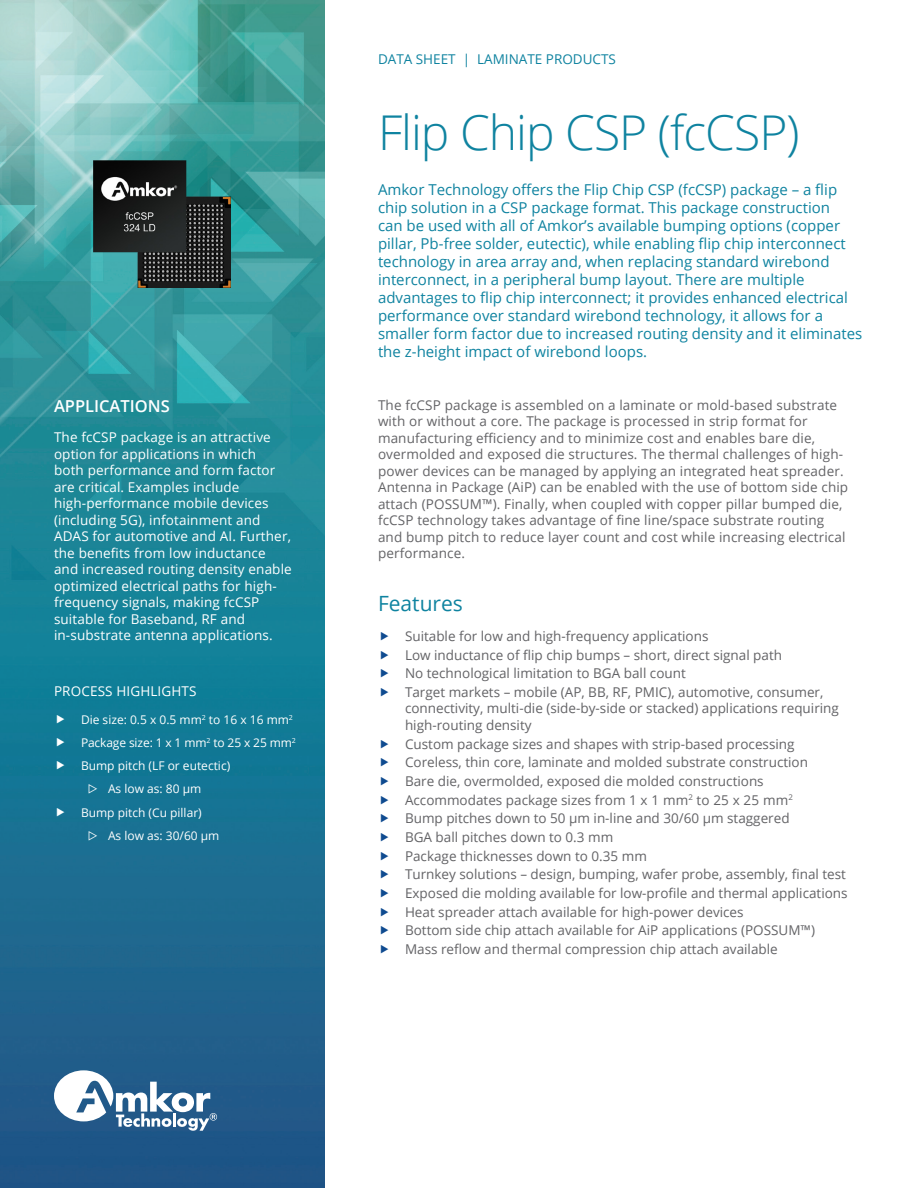
<style>
.page{position:relative;width:918px;height:1188px;background:#fff}
.page>*{position:absolute;margin:0;border:0;box-sizing:border-box;transform-origin:0 0}
.Data_Sheet_Title{font:300 48px "Open Sans";letter-spacing:-.02em;color:#0f83a0}
.Data_Sheet_Section_T{font:21px "Open Sans";color:#0f83a0}
.Sidebar_Title{font:600 16.5px "Open Sans";color:#fff}
.Data_Sheet_Subcopy{font:15px/18px "Open Sans";color:#0f83a0}
.Body_Copy_Gray{font:13.5px/16.5px "Open Sans";color:#636366}
.Sidebar_Copy_White{font:13.5px/16.5px "Open Sans";letter-spacing:.01em;color:#fff}
.Data_Sheet_Page_Head{font:13.5px "Open Sans";color:#0f83a0}
.Sidebar_Subhead{font:13.5px "Open Sans";letter-spacing:.01em;color:#fff}
.t1{font:12px "Open Sans";color:#fff}
</style>
<div class="page">
<img style="left:0;top:0;width:324px;height:1188px">
<svg style="left:54px;top:1070px;width:163px;height:61px"></svg>
<img style="left:94px;top:161px;width:136px;height:127px">
<svg style="left:57px;top:715px;width:7px;height:8px"></svg>
<svg style="left:57px;top:738px;width:7px;height:9px"></svg>
<svg style="left:57px;top:761px;width:7px;height:9px"></svg>
<svg style="left:57px;top:807px;width:7px;height:9px"></svg>
<p class="Sidebar_Title" style="left:54px;top:395px;width:117px">APPLICATIONS</p>
<p class="Sidebar_Copy_White" style="left:54px;top:429px;width:239px">The fcCSP package is an attractive option for applications in which<br>both performance and form factor are critical. Examples include high-performance mobile devices (including 5G), infotainment and ADAS for automotive and AI. Further, the benefits from low inductance and increased routing density enable optimized electrical paths for high&shy;frequency signals, making fcCSP suitable for Baseband, RF and in-substrate antenna applications.</p>
<p class="Sidebar_Subhead" style="left:54px;top:681px;width:144px">PROCESS HIGHLIGHTS</p>
<p class="t1" style="left:81px;top:712px;width:213px">Die size: 0.5 x 0.5 mm<sup>2</sup> to 16 x 16 mm<sup>2</sup></p>
<p class="t1" style="left:81px;top:735px;width:216px">Package size: 1 x 1 mm<sup>2</sup> to 25 x 25 mm<sup>2</sup></p>
<p class="t1" style="left:81px;top:758px;width:151px">Bump pitch (LF or eutectic)</p>
<p class="t1" style="left:88px;top:781px;width:115px">▷ As low as: 80 μm</p>
<p class="t1" style="left:81px;top:804px;width:122px">Bump pitch (Cu pillar)</p>
<p class="t1" style="left:88px;top:827px;width:133px">▷ As low as: 30/60 μm</p>
<p class="Data_Sheet_Page_Head" style="left:378px;top:50px;width:239px">DATA SHEET | LAMINATE PRODUCTS</p>
<p class="Data_Sheet_Title" style="left:378px;top:100px;width:423px">Flip Chip CSP (fcCSP)</p>
<p class="Data_Sheet_Subcopy" style="left:378px;top:180px;width:486px">Amkor Technology offers the Flip Chip CSP (fcCSP) package – a flip chip solution in a CSP package format. This package construction<br>can be used with all of Amkor’s available bumping options (copper pillar, Pb-free solder, eutectic), while enabling flip chip interconnect technology in area array and, when replacing standard wirebond interconnect, in a peripheral bump layout. There are multiple advantages to flip chip interconnect; it provides enhanced electrical performance over standard wirebond technology, it allows for a smaller form factor due to increased routing density and it eliminates the z-height impact of wirebond loops.</p>
<p class="Body_Copy_Gray" style="left:378px;top:396px;width:472px">The fcCSP package is assembled on a laminate or mold-based substrate with or without a core. The package is processed in strip format for manufacturing efficiency and to minimize cost and enables bare die, overmolded and exposed die structures. The thermal challenges of high&shy;power devices can be managed by applying an integrated heat spreader.<br>Antenna in Package (AiP) can be enabled with the use of bottom side chip attach (POSSUM™). Finally, when coupled with copper pillar bumped die, fcCSP technology takes advantage of fine line/space substrate routing and bump pitch to reduce layer count and cost while increasing electrical performance.</p>
<p class="Data_Sheet_Section_T" style="left:378px;top:589px;width:86px">Features</p>
<p class="Body_Copy_Gray" style="left:405px;top:627px;width:305px">Suitable for low and high-frequency applications</p>
<p class="Body_Copy_Gray" style="left:405px;top:646px;width:379px">Low inductance of flip chip bumps – short, direct signal path</p>
<p class="Body_Copy_Gray" style="left:405px;top:665px;width:282px">No technological limitation to BGA ball count</p>
<p class="Body_Copy_Gray" style="left:405px;top:683px;width:435px">Target markets – mobile (AP, BB, RF, PMIC), automotive, consumer, connectivity, multi-die (side-by-side or stacked) applications requiring high-routing density</p>
<p class="Body_Copy_Gray" style="left:405px;top:735px;width:391px">Custom package sizes and shapes with strip-based processing</p>
<p class="Body_Copy_Gray" style="left:405px;top:754px;width:405px">Coreless, thin core, laminate and molded substrate construction</p>
<p class="Body_Copy_Gray" style="left:405px;top:772px;width:360px">Bare die, overmolded, exposed die molded constructions</p>
<p class="Body_Copy_Gray" style="left:405px;top:791px;width:389px">Accommodates package sizes from 1 x 1 mm<sup>2</sup> to 25 x 25 mm<sup>2</sup></p>
<p class="Body_Copy_Gray" style="left:405px;top:810px;width:386px">Bump pitches down to 50 µm in-line and 30/60 µm staggered</p>
<p class="Body_Copy_Gray" style="left:405px;top:828px;width:210px">BGA ball pitches down to 0.3 mm</p>
<p class="Body_Copy_Gray" style="left:405px;top:847px;width:243px">Package thicknesses down to 0.35 mm</p>
<p class="Body_Copy_Gray" style="left:405px;top:866px;width:443px">Turnkey solutions – design, bumping, wafer probe, assembly, final test</p>
<p class="Body_Copy_Gray" style="left:405px;top:884px;width:444px">Exposed die molding available for low-profile and thermal applications</p>
<p class="Body_Copy_Gray" style="left:405px;top:903px;width:340px">Heat spreader attach available for high-power devices</p>
<p class="Body_Copy_Gray" style="left:405px;top:922px;width:412px">Bottom side chip attach available for AiP applications (POSSUM™)</p>
<p class="Body_Copy_Gray" style="left:405px;top:940px;width:374px">Mass reflow and thermal compression chip attach available</p>
</div>
